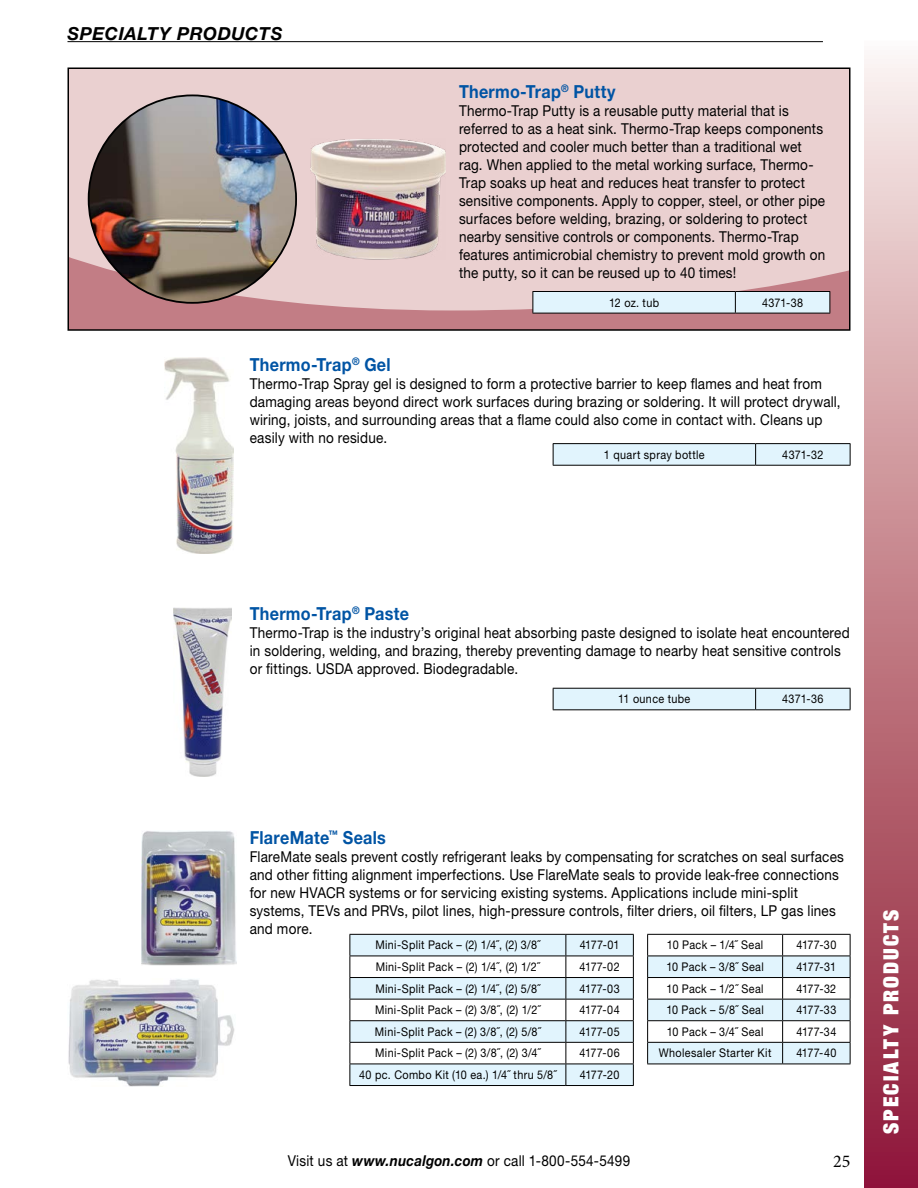
<style>
.page{position:relative;width:918px;height:1188px;background:#fff}
.page>*{position:absolute;margin:0;border:0;box-sizing:border-box;transform-origin:0 0}
.t1{font:900 condensed 21px "Helvetica Neue LT Pro";letter-spacing:.095em;color:#fff}
.t2{font:700 18px "Helvetica Neue LT Pro";letter-spacing:.015em;color:#0054a4;scale:.9 1}
.t3{font:italic 700 18px "Helvetica Neue LT Pro";letter-spacing:.03em;color:#000}
.t4{font:18px "Minion Pro";color:#000}
.t5{font:15px/18px "Helvetica Neue LT Pro";letter-spacing:.015em;color:#000;scale:.9 1}
.t6{font:12px "Helvetica Neue LT Pro";letter-spacing:.03em;color:#000;scale:.9 1}
.s1{font-weight:700;font-style:italic}
</style>
<div class="page">
<div style="left:864px;top:40px;width:54px;height:1148px;background:linear-gradient(to bottom,#faefe9,#8d1330)"></div>
<div style="left:68px;top:68px;width:782px;height:262px;background:#ead0d0"></div>
<svg style="left:71px;top:256px;width:776px;height:72px"></svg>
<div style="left:68px;top:68px;width:782px;height:263px;border:2px solid #000"></div>
<hr style="left:68px;top:41px;width:755px;height:1px;background:#000">
<svg style="left:647px;top:934px;width:204px;height:130px"></svg>
<hr style="left:647px;top:1064px;width:136px;height:1px;background:#000">
<hr style="left:783px;top:1064px;width:67px;height:1px;background:#000">
<svg style="left:350px;top:934px;width:284px;height:151px"></svg>
<hr style="left:350px;top:1085px;width:216px;height:1px;background:#000">
<hr style="left:566px;top:1085px;width:68px;height:1px;background:#000">
<img style="left:174px;top:608px;width:57px;height:168px">
<img style="left:165px;top:358px;width:68px;height:196px">
<div style="left:553px;top:688px;width:298px;height:22px;background:#e1f4fd"></div>
<hr style="left:553px;top:709px;width:203px;height:1px;background:#000">
<hr style="left:756px;top:709px;width:94px;height:1px;background:#000">
<hr style="left:553px;top:443px;width:203px;height:1px;background:#000">
<hr style="left:756px;top:443px;width:94px;height:1px;background:#000">
<svg style="left:553px;top:444px;width:298px;height:21px"></svg>
<hr style="left:553px;top:465px;width:203px;height:1px;background:#000">
<hr style="left:756px;top:465px;width:94px;height:1px;background:#000">
<hr style="left:532px;top:291px;width:203px;height:1px;background:#000">
<hr style="left:735px;top:291px;width:95px;height:1px;background:#000">
<div style="left:532px;top:292px;width:299px;height:21px;background:#e1f4fd"></div>
<hr style="left:532px;top:313px;width:203px;height:1px;background:#000">
<hr style="left:735px;top:313px;width:95px;height:1px;background:#000">
<img style="left:142px;top:831px;width:94px;height:134px">
<img style="left:68px;top:979px;width:167px;height:108px">
<img style="left:89px;top:95px;width:207px;height:208px;border-radius:104px">
<img style="left:310px;top:139px;width:136px;height:121px">
<p class="t3" style="left:68px;top:22px;width:216px">SPECIALTY PRODUCTS</p>
<p class="t2" style="left:459px;top:80px;width:175px">Thermo-Trap<sup>®</sup> Putty</p>
<p class="t5" style="left:459px;top:101px;width:408px">Thermo-Trap Putty is a reusable putty material that is referred to as a heat sink. Thermo-Trap keeps components protected and cooler much better than a traditional wet rag. When applied to the metal working surface, Thermo-Trap soaks up heat and reduces heat transfer to protect sensitive components. Apply to copper, steel, or other pipe surfaces before welding, brazing, or soldering to protect nearby sensitive controls or components. Thermo-Trap features antimicrobial chemistry to prevent mold growth on the putty, so it can be reused up to 40 times!</p>
<p class="t6" style="left:609px;top:295px;width:57px">12 oz. tub</p>
<p class="t6" style="left:762px;top:295px;width:47px">4371-38</p>
<p class="t2" style="left:250px;top:353px;width:158px">Thermo-Trap<sup>®</sup> Gel</p>
<p class="t5" style="left:250px;top:375px;width:658px">Thermo-Trap Spray gel is designed to form a protective barrier to keep flames and heat from damaging areas beyond direct work surfaces during brazing or soldering. It will protect drywall, wiring, joists, and surrounding areas that a flame could also come in contact with. Cleans up easily with no residue.</p>
<p class="t6" style="left:604px;top:447px;width:113px">1 quart spray bottle</p>
<p class="t6" style="left:782px;top:447px;width:47px">4371-32</p>
<p class="t2" style="left:250px;top:603px;width:178px">Thermo-Trap<sup>®</sup> Paste</p>
<p class="t5" style="left:250px;top:624px;width:668px">Thermo-Trap is the industry’s original heat absorbing paste designed to isolate heat encountered in soldering, welding, and brazing, thereby preventing damage to nearby heat sensitive controls or fittings. USDA approved. Biodegradable.</p>
<p class="t6" style="left:618px;top:692px;width:82px">11 ounce tube</p>
<p class="t6" style="left:782px;top:692px;width:47px">4371-36</p>
<p class="t2" style="left:250px;top:826px;width:153px">FlareMate<sup>™</sup> Seals</p>
<p class="t5" style="left:250px;top:847px;width:662px">FlareMate seals prevent costly refrigerant leaks by compensating for scratches on seal surfaces and other fitting alignment imperfections. Use FlareMate seals to provide leak-free connections for new HVACR systems or for servicing existing systems. Applications include mini-split systems, TEVs and PRVs, pilot lines, high-pressure controls, filter driers, oil filters, LP gas lines and more.</p>
<p class="t6" style="left:667px;top:938px;width:109px">10 Pack – 1/4˝ Seal</p>
<p class="t6" style="left:796px;top:938px;width:46px">4177-30</p>
<p class="t6" style="left:666px;top:959px;width:110px">10 Pack – 3/8˝ Seal</p>
<p class="t6" style="left:797px;top:959px;width:45px">4177-31</p>
<p class="t6" style="left:667px;top:981px;width:109px">10 Pack – 1/2˝ Seal</p>
<p class="t6" style="left:796px;top:981px;width:46px">4177-32</p>
<p class="t6" style="left:666px;top:1003px;width:110px">10 Pack – 5/8˝ Seal</p>
<p class="t6" style="left:796px;top:1003px;width:46px">4177-33</p>
<p class="t6" style="left:667px;top:1024px;width:109px">10 Pack – 3/4˝ Seal</p>
<p class="t6" style="left:796px;top:1024px;width:46px">4177-34</p>
<p class="t6" style="left:659px;top:1046px;width:127px">Wholesaler Starter Kit</p>
<p class="t6" style="left:796px;top:1046px;width:46px">4177-40</p>
<p class="t6" style="left:376px;top:938px;width:185px">Mini-Split Pack – (2) 1/4˝, (2) 3/8˝</p>
<p class="t6" style="left:580px;top:938px;width:46px">4177-01</p>
<p class="t6" style="left:376px;top:959px;width:184px">Mini-Split Pack – (2) 1/4˝, (2) 1/2˝</p>
<p class="t6" style="left:580px;top:959px;width:46px">4177-02</p>
<p class="t6" style="left:376px;top:981px;width:184px">Mini-Split Pack – (2) 1/4˝, (2) 5/8˝</p>
<p class="t6" style="left:580px;top:981px;width:46px">4177-03</p>
<p class="t6" style="left:375px;top:1003px;width:185px">Mini-Split Pack – (2) 3/8˝, (2) 1/2˝</p>
<p class="t6" style="left:580px;top:1003px;width:46px">4177-04</p>
<p class="t6" style="left:375px;top:1024px;width:186px">Mini-Split Pack – (2) 3/8˝, (2) 5/8˝</p>
<p class="t6" style="left:580px;top:1024px;width:46px">4177-05</p>
<p class="t6" style="left:375px;top:1046px;width:185px">Mini-Split Pack – (2) 3/8˝, (2) 3/4˝</p>
<p class="t6" style="left:579px;top:1046px;width:46px">4177-06</p>
<p class="t6" style="left:359px;top:1067px;width:221px">40 pc. Combo Kit (10 ea.) 1/4˝ thru 5/8˝</p>
<p class="t6" style="left:580px;top:1067px;width:45px">4177-20</p>
<p class="t5" style="left:288px;top:1152px;width:382px">Visit us at <span class="s1">www.nucalgon.com</span> or call 1-800-554-5499</p>
<p class="t4" style="left:833px;top:1150px;width:19px">25</p>
<h1 class="t1" style="left:877px;top:1134px;width:226px;rotate:-90deg">SPECIALTY PRODUCTS</h1>
</div>
